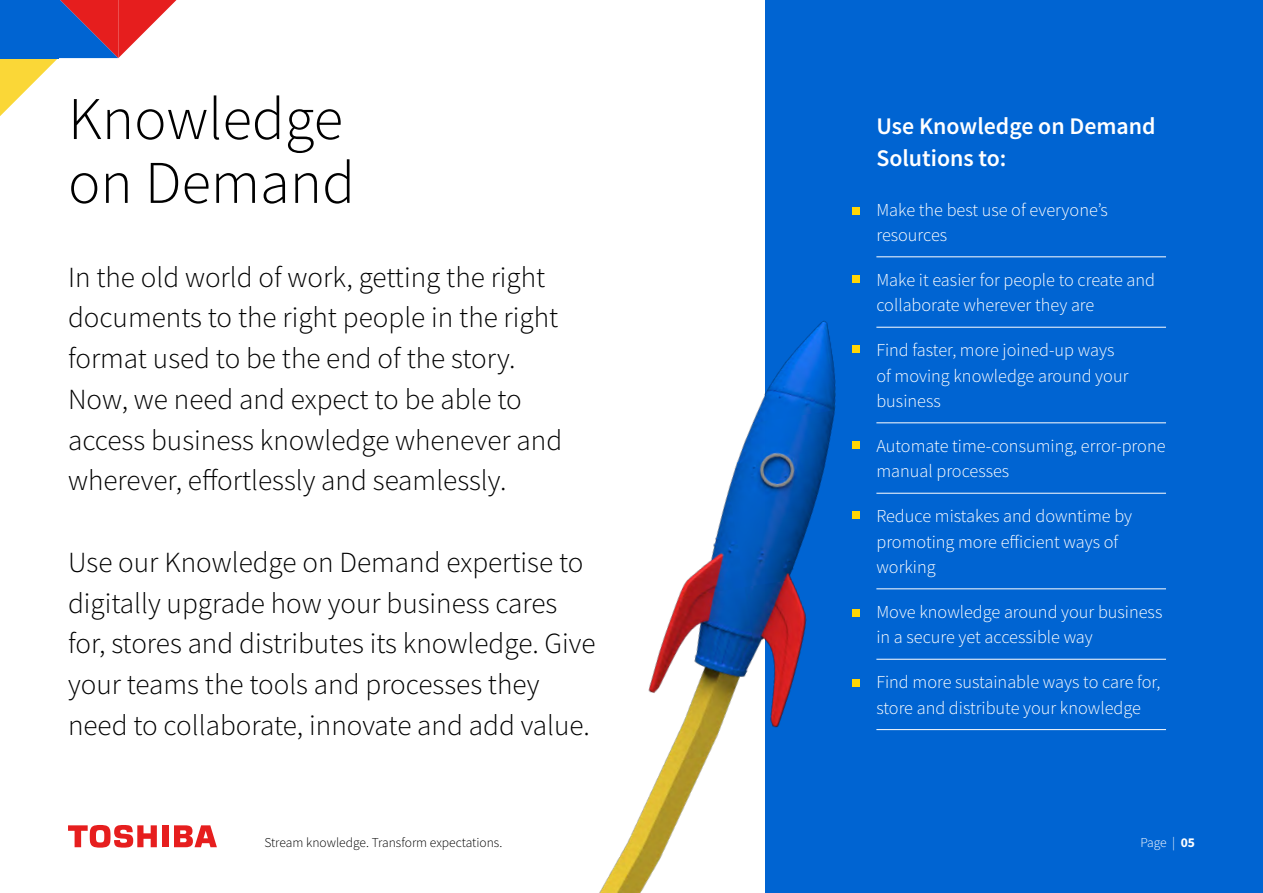
<style>
.page{position:relative;width:1263px;height:893px;background:#fff}
.page>*{position:absolute;margin:0;border:0;box-sizing:border-box;transform-origin:0 0}
.t1{font:300 60.6px/63.9px "Toshiba Sans";color:#000}
.t2{font:300 29.1px/40.7px "Toshiba Sans";color:#000}
.t3{font:500 23.85px/32.2px "Toshiba Sans";color:#fff}
.t4{font:300 18.3px/25.2px "Toshiba Sans";color:#fff}
.t5{font:300 13.5px "Toshiba Sans";color:#000}
.t6{font:300 13.5px "Toshiba Sans";color:#fff}
.s1{font-weight:700}
</style>
<div class="page">
<div style="left:765px;top:0;width:498px;height:893px;background:#0064d2"></div>
<img style="left:599px;top:256px;width:481px;height:637px">
<hr style="left:876px;top:257px;width:290px;height:1px;background:#fff">
<hr style="left:876px;top:327px;width:290px;height:1px;background:#fff">
<hr style="left:876px;top:423px;width:290px;height:1px;background:#fff">
<hr style="left:876px;top:493px;width:290px;height:1px;background:#fff">
<hr style="left:876px;top:589px;width:290px;height:1px;background:#fff">
<hr style="left:876px;top:659px;width:290px;height:1px;background:#fff">
<hr style="left:876px;top:729px;width:290px;height:1px;background:#fff">
<div style="left:851px;top:207px;width:8px;height:8px;background:#ffd605"></div>
<div style="left:851px;top:275px;width:8px;height:8px;background:#ffd605"></div>
<div style="left:851px;top:345px;width:8px;height:8px;background:#ffd605"></div>
<div style="left:851px;top:440px;width:8px;height:8px;background:#ffd605"></div>
<div style="left:851px;top:511px;width:8px;height:8px;background:#ffd605"></div>
<div style="left:851px;top:608px;width:8px;height:8px;background:#ffd605"></div>
<div style="left:851px;top:679px;width:8px;height:8px;background:#ffd605"></div>
<svg style="left:0;top:0;width:176px;height:116px"></svg>
<div style="left:162px;top:825px;width:6px;height:22px;background:#e61e1e"></div>
<svg style="left:174px;top:825px;width:43px;height:22px"></svg>
<svg style="left:68px;top:825px;width:89px;height:23px"></svg>
<h1 class="t1" style="left:68px;top:87px;width:289px">Knowledge on Demand</h1>
<h2 class="t2" style="left:68px;top:257px;width:496px">In the old world of work, getting the right documents to the right people in the right format used to be the end of the story.<br>Now, we need and expect to be able to access business knowledge whenever and wherever, effortlessly and seamlessly.</h2>
<h2 class="t2" style="left:68px;top:542px;width:529px">Use our Knowledge on Demand expertise to digitally upgrade how your business cares for, stores and distributes its knowledge. Give your teams the tools and processes they need to collaborate, innovate and add value.</h2>
<h3 class="t3" style="left:876px;top:110px;width:281px">Use Knowledge on Demand<br>Solutions to:</h3>
<p class="t4" style="left:876px;top:197px;width:233px">Make the best use of everyone’s resources</p>
<p class="t4" style="left:876px;top:267px;width:280px">Make it easier for people to create and collaborate wherever they are</p>
<p class="t4" style="left:876px;top:338px;width:254px">Find faster, more joined-up ways of moving knowledge around your business</p>
<p class="t4" style="left:876px;top:433px;width:291px">Automate time-consuming, error-prone manual processes</p>
<p class="t4" style="left:876px;top:504px;width:257px">Reduce mistakes and downtime by promoting more efficient ways of working</p>
<p class="t4" style="left:876px;top:599px;width:287px">Move knowledge around your business in a secure yet accessible way</p>
<p class="t4" style="left:876px;top:670px;width:286px">Find more sustainable ways to care for, store and distribute your knowledge</p>
<p class="t5" style="left:264px;top:834px;width:239px">Stream knowledge. Transform expectations.</p>
<p class="t6" style="left:1140px;top:834px;width:56px">Page | <span class="s1">05</span></p>
</div>
